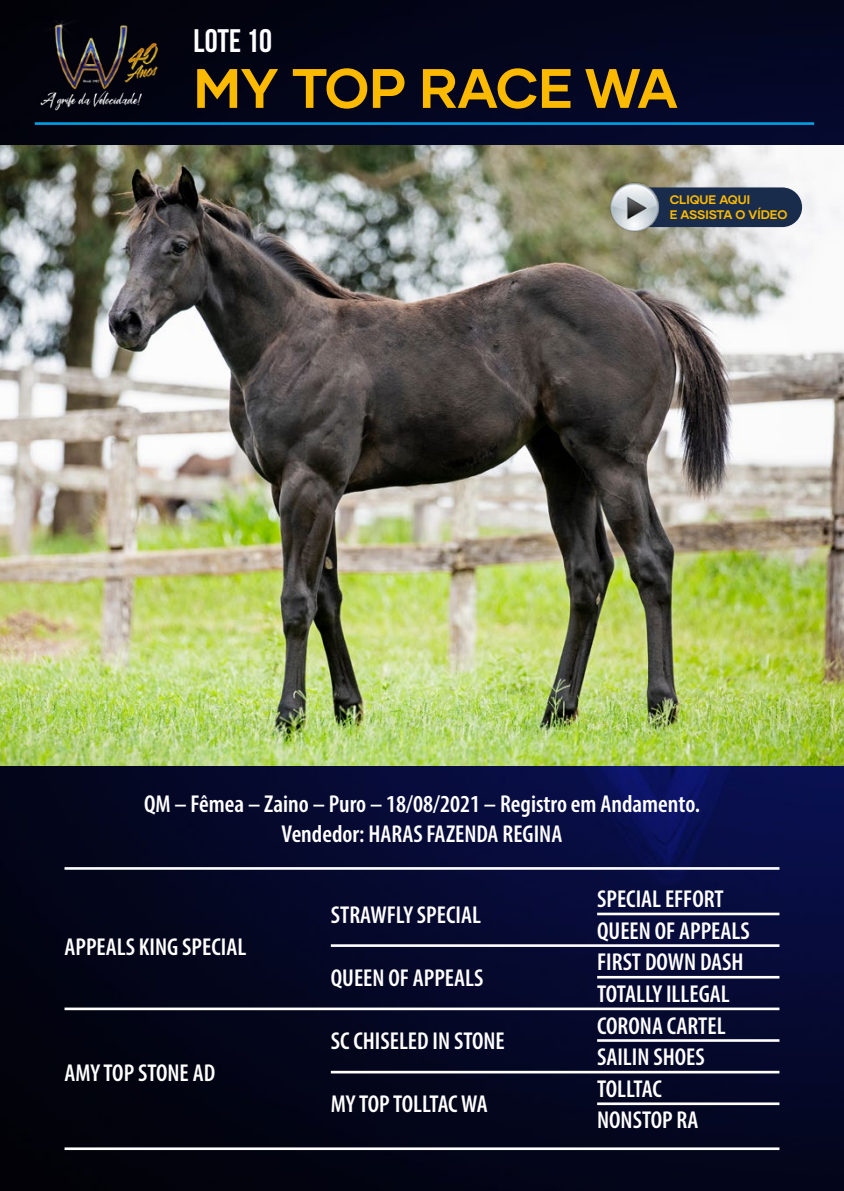
<style>
.page{position:relative;width:844px;height:1191px;background:#fff}
.page>*{position:absolute;margin:0;border:0;box-sizing:border-box;transform-origin:0 0}
.t1{font:700 55.48px "Gilmer";letter-spacing:-.005em;color:#fbba00}
.t2{font:700 32.55px "Bebas Neue";color:#fff}
.t3{font:600 condensed 24.5px/31.5px "Myriad Pro";color:#fff;text-align:center}
.t4{font:600 condensed 24.5px "Myriad Pro";letter-spacing:-.02em;color:#fff}
.t5{font:700 12.42px/14.9px "Gilmer";color:#fbba00}
</style>
<div class="page">
<img style="left:0;top:0;width:843px;height:1190px">
<hr style="left:35px;top:122px;width:779px;height:3px;background:#009fe3">
<hr style="left:64px;top:867px;width:715px;height:2px;background:#fff">
<hr style="left:331px;top:944px;width:448px;height:3px;background:#fff">
<hr style="left:597px;top:912px;width:182px;height:3px;background:#fff">
<hr style="left:597px;top:976px;width:182px;height:2px;background:#fff">
<hr style="left:64px;top:1007px;width:715px;height:3px;background:#fff">
<hr style="left:597px;top:1039px;width:182px;height:2px;background:#fff">
<hr style="left:331px;top:1070px;width:448px;height:3px;background:#fff">
<hr style="left:597px;top:1102px;width:182px;height:3px;background:#fff">
<hr style="left:64px;top:1147px;width:715px;height:3px;background:#fff">
<img style="left:35px;top:21px;width:129px;height:93px">
<img style="left:0;top:145px;width:843px;height:621px">
<div style="left:624px;top:187px;width:177px;height:40px;background:#192c4b;border-radius:20px"></div>
<img style="left:608px;top:180px;width:53px;height:58px">
<h2 class="t2" style="left:193px;top:22px;width:80px">LOTE 10</h2>
<h1 class="t1" style="left:193px;top:54px;width:485px">MY TOP RACE WA</h1>
<p class="t5" style="left:669px;top:192px;width:119px">CLIQUE AQUI<br>E ASSISTA O VÍDEO</p>
<p class="t3" style="left:144px;top:789px;width:557px;line-height:29.4px">QM – Fêmea – Zaino – Puro – 18/08/2021 – Registro em Andamento.<br>Vendedor: HARAS FAZENDA REGINA</p>
<p class="t3" style="left:64px;top:930px;width:183px">APPEALS KING SPECIAL</p>
<p class="t3" style="left:64px;top:1056px;width:152px">AMY TOP STONE AD</p>
<p class="t3" style="left:331px;top:899px;width:151px">STRAWFLY SPECIAL</p>
<p class="t3" style="left:331px;top:962px;width:154px">QUEEN OF APPEALS</p>
<p class="t3" style="left:331px;top:1025px;width:175px">SC CHISELED IN STONE</p>
<p class="t4" style="left:331px;top:1089px;width:158px">MY TOP TOLLTAC WA</p>
<p class="t3" style="left:597px;top:883px;width:154px;text-align:left">SPECIAL EFFORT<br>QUEEN OF APPEALS<br>FIRST DOWN DASH<br>TOTALLY ILLEGAL<br>CORONA CARTEL<br>SAILIN SHOES<br>TOLLTAC<br>NONSTOP RA</p>
</div>
